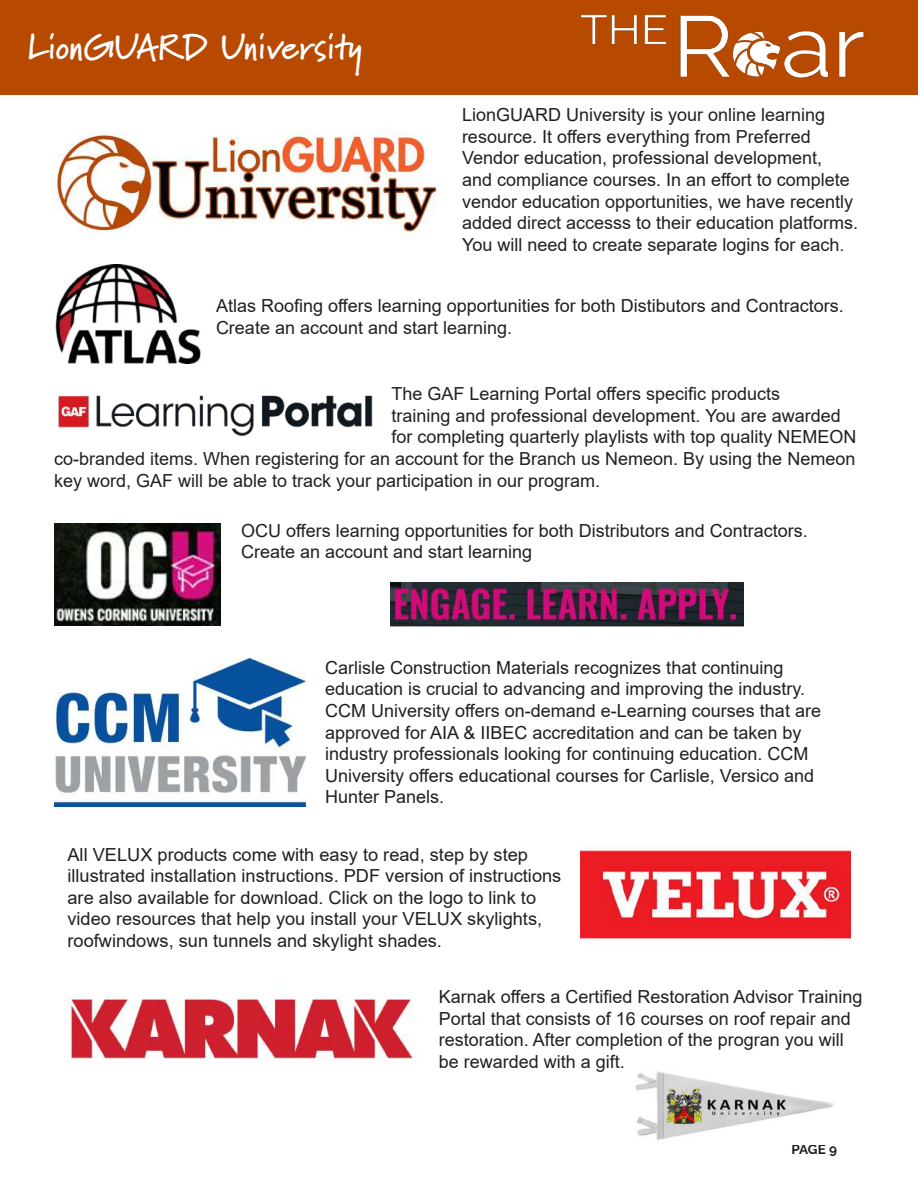
<style>
.page{position:relative;width:918px;height:1188px;background:#fff}
.page>*{position:absolute;margin:0;border:0;box-sizing:border-box;transform-origin:0 0}
.t1{font:700 36px "Marydale";color:#fff}
.t2{font:18px/21.6px "Arial";color:#231f20}
.t3{font:700 13.5px "Raleway";color:#231f20}
</style>
<div class="page">
<div style="left:0;top:0;width:918px;height:94px;background:#b74a00"></div>
<img style="left:580px;top:14px;width:284px;height:81px">
<img style="left:54px;top:132px;width:383px;height:101px">
<img style="left:635px;top:1071px;width:199px;height:69px">
<img style="left:55px;top:265px;width:146px;height:99px">
<img style="left:58px;top:395px;width:315px;height:41px">
<img style="left:390px;top:582px;width:354px;height:45px">
<img style="left:54px;top:524px;width:167px;height:101px">
<img style="left:66px;top:999px;width:348px;height:60px">
<img style="left:55px;top:658px;width:250px;height:149px">
<img style="left:580px;top:850px;width:270px;height:90px">
<h1 class="t1" style="left:28px;top:26px;width:336px">LionGUARD University</h1>
<p class="t2" style="left:462px;top:104px;width:398px">LionGUARD University is your online learning resource. It offers everything from Preferred Vendor education, professional development,<br>and compliance courses. In an effort to complete vendor education opportunities, we have recently added direct accesss to their education platforms.<br>You will need to create separate logins for each.</p>
<p class="t2" style="left:216px;top:295px;width:629px">Atlas Roofing offers learning opportunities for both Distibutors and Contractors.<br>Create an account and start learning.</p>
<p class="t2" style="left:392px;top:383px;width:390px">The GAF Learning Portal offers specific products</p>
<p class="t2" style="left:392px;top:404px;width:451px">training and professional development. You are awarded</p>
<p class="t2" style="left:392px;top:426px;width:467px">for completing quarterly playlists with top quality NEMEON</p>
<p class="t2" style="left:54px;top:448px;width:803px">co-branded items. When registering for an account for the Branch us Nemeon. By using the Nemeon</p>
<p class="t2" style="left:54px;top:469px;width:548px">key word, GAF will be able to track your participation in our program.</p>
<p class="t2" style="left:241px;top:519px;width:568px">OCU offers learning opportunities for both Distributors and Contractors.<br>Create an account and start learning</p>
<p class="t2" style="left:325px;top:657px;width:497px">Carlisle Construction Materials recognizes that continuing education is crucial to advancing and improving the industry.<br>CCM University offers on-demand e-Learning courses that are approved for AIA &amp; IIBEC accreditation and can be taken by industry professionals looking for continuing education. CCM University offers educational courses for Carlisle, Versico and Hunter Panels.</p>
<p class="t2" style="left:68px;top:843px;width:495px">All VELUX products come with easy to read, step by step illustrated installation instructions. PDF version of instructions are also available for download. Click on the logo to link to video resources that help you install your VELUX skylights, roofwindows, sun tunnels and skylight shades.</p>
<p class="t2" style="left:439px;top:986px;width:425px">Karnak offers a Certified Restoration Advisor Training Portal that consists of 16 courses on roof repair and restoration. After completion of the progran you will be rewarded with a gift.</p>
<p class="t3" style="left:791px;top:1141px;width:47px">PAGE 9</p>
</div>
